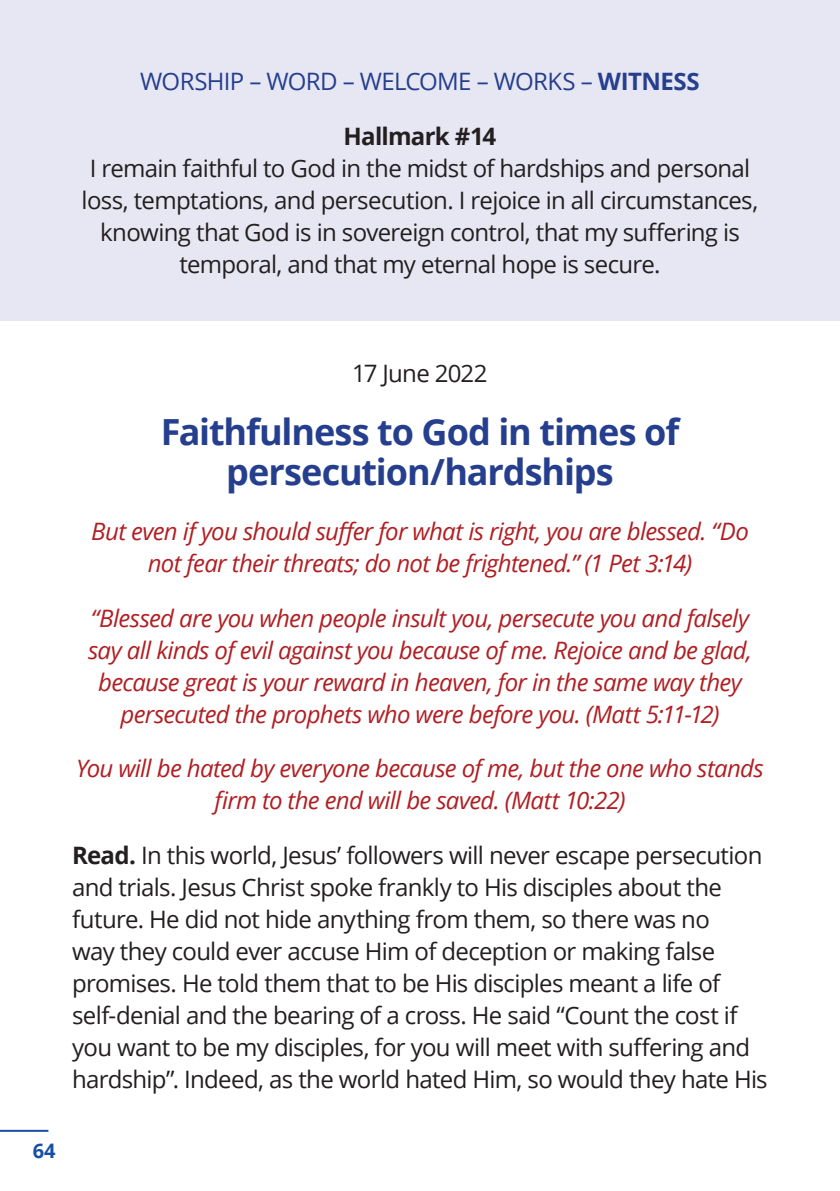
<style>
.page{position:relative;width:840px;height:1191px;background:#fff}
.page>*{position:absolute;margin:0;border:0;box-sizing:border-box;transform-origin:0 0}
.t1{font:700 36px/40px "Open Sans";letter-spacing:-.03em;color:#253f8e;text-align:center}
.t2{font:24px/32px "Open Sans";letter-spacing:-.03em;color:#231f20;text-align:center}
.t3{font:italic 24px/32px "Open Sans";letter-spacing:-.03em;color:#b01e22;text-align:center}
.t4{font:24px "Open Sans";letter-spacing:-.03em;color:#253f8e}
.t5{font:700 24px "Open Sans";letter-spacing:-.03em;color:#231f20}
.t6{font:700 20px "Open Sans";color:#184fa2}
.s1{font-weight:700}
</style>
<div class="page">
<hr style="left:0;top:1129px;width:48px;height:2px;background:#184fa2">
<div style="left:0;top:0;width:839px;height:320px;background:#e7e7f3"></div>
<p class="t4" style="left:140px;top:65px;width:561px">WORSHIP – WORD – WELCOME – WORKS – <span class="s1">WITNESS</span></p>
<p class="t5" style="left:343px;top:119px;width:154px">Hallmark #14</p>
<p class="t2" style="left:82px;top:152px;width:677px">I remain faithful to God in the midst of hardships and personal loss, temptations, and persecution. I rejoice in all circumstances, knowing that God is in sovereign control, that my suffering is temporal, and that my eternal hope is secure.</p>
<p class="t2" style="left:352px;top:357px;width:137px">17 June 2022</p>
<h1 class="t1" style="left:161px;top:411px;width:520px">Faithfulness to God in times of persecution/hardships</h1>
<p class="t3" style="left:91px;top:514px;width:658px">But even if you should suffer for what is right, you are blessed. “Do not fear their threats; do not be frightened.” (1 Pet 3:14)</p>
<p class="t3" style="left:88px;top:601px;width:665px">“Blessed are you when people insult you, persecute you and falsely say all kinds of evil against you because of me. Rejoice and be glad, because great is your reward in heaven, for in the same way they persecuted the prophets who were before you. (Matt 5:11-12)</p>
<p class="t3" style="left:76px;top:752px;width:688px">You will be hated by everyone because of me, but the one who stands firm to the end will be saved. (Matt 10:22)</p>
<p class="t2" style="left:72px;top:838px;width:696px;text-align:left"><span class="s1">Read.</span> In this world, Jesus’ followers will never escape persecution and trials. Jesus Christ spoke frankly to His disciples about the future. He did not hide anything from them, so there was no<br>way they could ever accuse Him of deception or making false promises. He told them that to be His disciples meant a life of self-denial and the bearing of a cross. He said “Count the cost if you want to be my disciples, for you will meet with suffering and hardship”. Indeed, as the world hated Him, so would they hate His</p>
<p class="t6" style="left:33px;top:1136px;width:24px">64</p>
</div>
